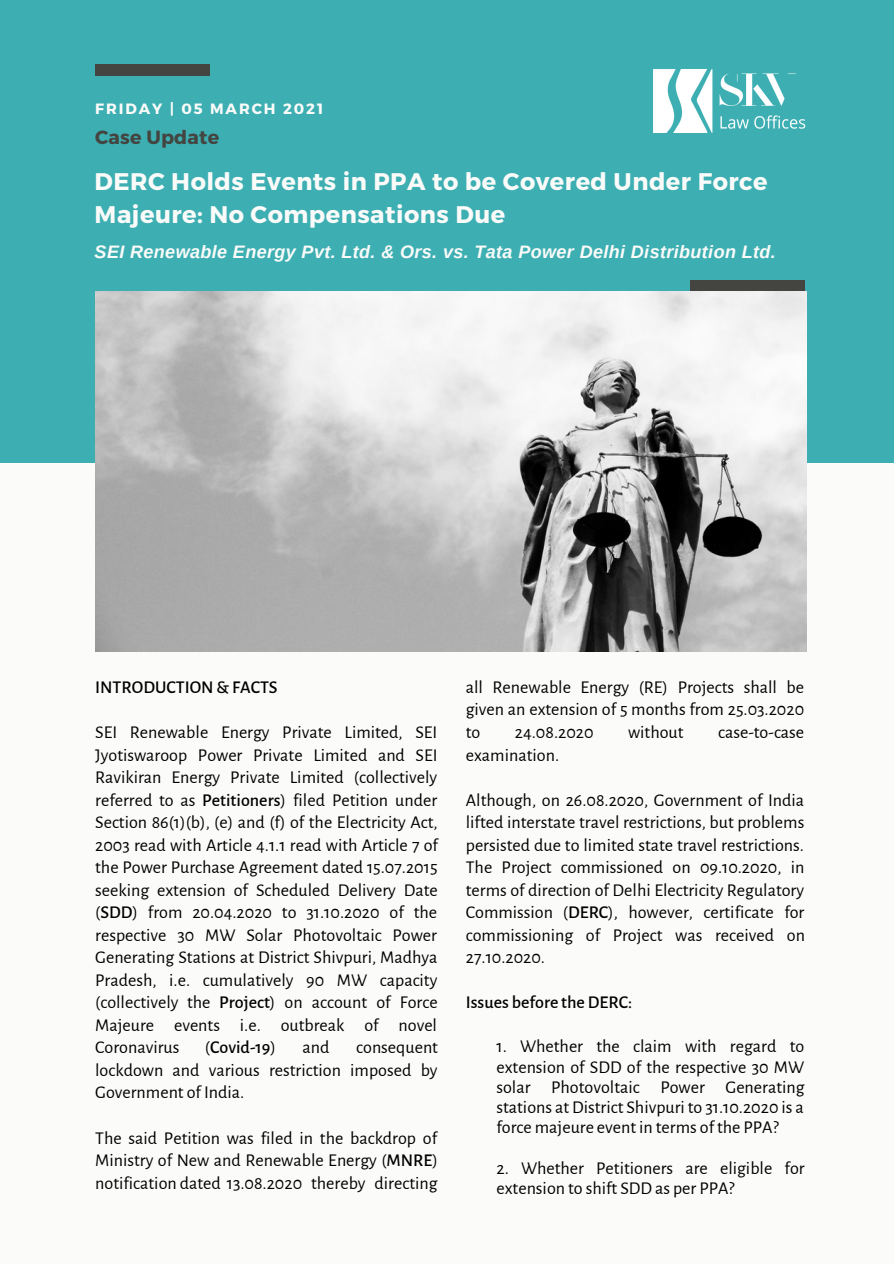
<style>
.page{position:relative;width:894px;height:1264px;background:#fff}
.page>*{position:absolute;margin:0;border:0;box-sizing:border-box;transform-origin:0 0}
.t1{font:700 24px/32.7px "Montserrat";letter-spacing:.02em;color:#fbfbf9}
.t2{font:700 19.05px "Montserrat";letter-spacing:.01em;color:#444440}
.t3{font:18px/22.5px "Alegreya Sans";color:#000;text-align:justify}
.t4{font:italic 700 18px "Arimo";letter-spacing:.02em;color:#fbfbf9}
.t5{font:500 18px "Alegreya Sans";color:#000}
.t6{font:700 14.85px "Montserrat";letter-spacing:.13em;color:#fbfbf9}
.s1{font-weight:500}
.s2{font-weight:400}
</style>
<div class="page">
<div style="left:0;top:0;width:893px;height:1263px;background:#fbfbf9"></div>
<div style="left:0;top:0;width:893px;height:462px;background:#3dafb3"></div>
<div style="left:95px;top:65px;width:115px;height:11px;background:#444440"></div>
<div style="left:689px;top:280px;width:115px;height:11px;background:#444440"></div>
<img style="left:653px;top:69px;width:152px;height:63px">
<img style="left:95px;top:291px;width:711px;height:360px">
<p class="t6" style="left:95px;top:99px;width:230px">FRIDAY | 05 MARCH 2021</p>
<p class="t2" style="left:95px;top:125px;width:125px">Case Update</p>
<p class="t1" style="left:95px;top:164px;width:674px">DERC Holds Events in PPA to be Covered Under Force<br>Majeure: No Compensations Due</p>
<p class="t4" style="left:95px;top:241px;width:682px">SEI Renewable Energy Pvt. Ltd. &amp; Ors. vs. Tata Power Delhi Distribution Ltd.</p>
<p class="t5" style="left:95px;top:678px;width:184px">INTRODUCTION &amp; FACTS</p>
<p class="t3" style="left:95px;top:721px;width:344px">SEI Renewable Energy Private Limited, SEI Jyotiswaroop Power Private Limited and SEI Ravikiran Energy Private Limited (collectively referred to as <span class="s1">Petitioners</span>) filed Petition under Section 86(1)(b), (e) and (f) of the Electricity Act, 2003 read with Article 4.1.1 read with Article 7 of the Power Purchase Agreement dated 15.07.2015 seeking extension of Scheduled Delivery Date (<span class="s1">SDD</span>) from 20.04.2020 to 31.10.2020 of the respective 30 MW Solar Photovoltaic Power Generating Stations at District Shivpuri, Madhya Pradesh, i.e. cumulatively 90 MW capacity (collectively the <span class="s1">Project</span>) on account of Force Majeure events i.e. outbreak of novel Coronavirus</p>
<p class="t5" style="left:205px;top:1038px;width:72px"><span class="s2">(</span>Covid-19<span class="s2">)</span></p>
<p class="t3" style="left:302px;top:1036px;width:28px">and</p>
<p class="t3" style="left:95px;top:1036px;width:344px;text-indent:261px">consequent lockdown and various restriction imposed by Government of India.</p>
<p class="t3" style="left:95px;top:1126px;width:344px">The said Petition was filed in the backdrop of Ministry of New and Renewable Energy (<span class="s1">MNRE</span>) notification dated 13.08.2020 thereby directing</p>
<p class="t3" style="left:465px;top:676px;width:340px">all Renewable Energy (RE) Projects shall be given an extension of 5 months from 25.03.2020 to</p>
<p class="t3" style="left:515px;top:721px;width:80px">24.08.2020</p>
<p class="t3" style="left:628px;top:721px;width:57px">without</p>
<p class="t3" style="left:718px;top:721px;width:88px">case-to-case</p>
<p class="t3" style="left:465px;top:743px;width:95px">examination.</p>
<p class="t3" style="left:465px;top:789px;width:340px">Although, on 26.08.2020, Government of India lifted interstate travel restrictions, but problems persisted due to limited state travel restrictions.<br>The Project commissioned on 09.10.2020, in terms of direction of Delhi Electricity Regulatory Commission (<span class="s1">DERC</span>), however, certificate for commissioning of Project was received on 27.10.2020.</p>
<p class="t5" style="left:465px;top:993px;width:168px">Issues before the DERC:</p>
<p class="t3" style="left:496px;top:1036px;width:309px;line-height:20.2px">1. Whether the claim with regard to extension of SDD of the respective 30 MW solar Photovoltaic Power Generating stations at District Shivpuri to 31.10.2020 is a force majeure event in terms of the PPA?</p>
<p class="t3" style="left:496px;top:1158px;width:309px;line-height:20.2px">2. Whether Petitioners are eligible for extension to shift SDD as per PPA?</p>
</div>
